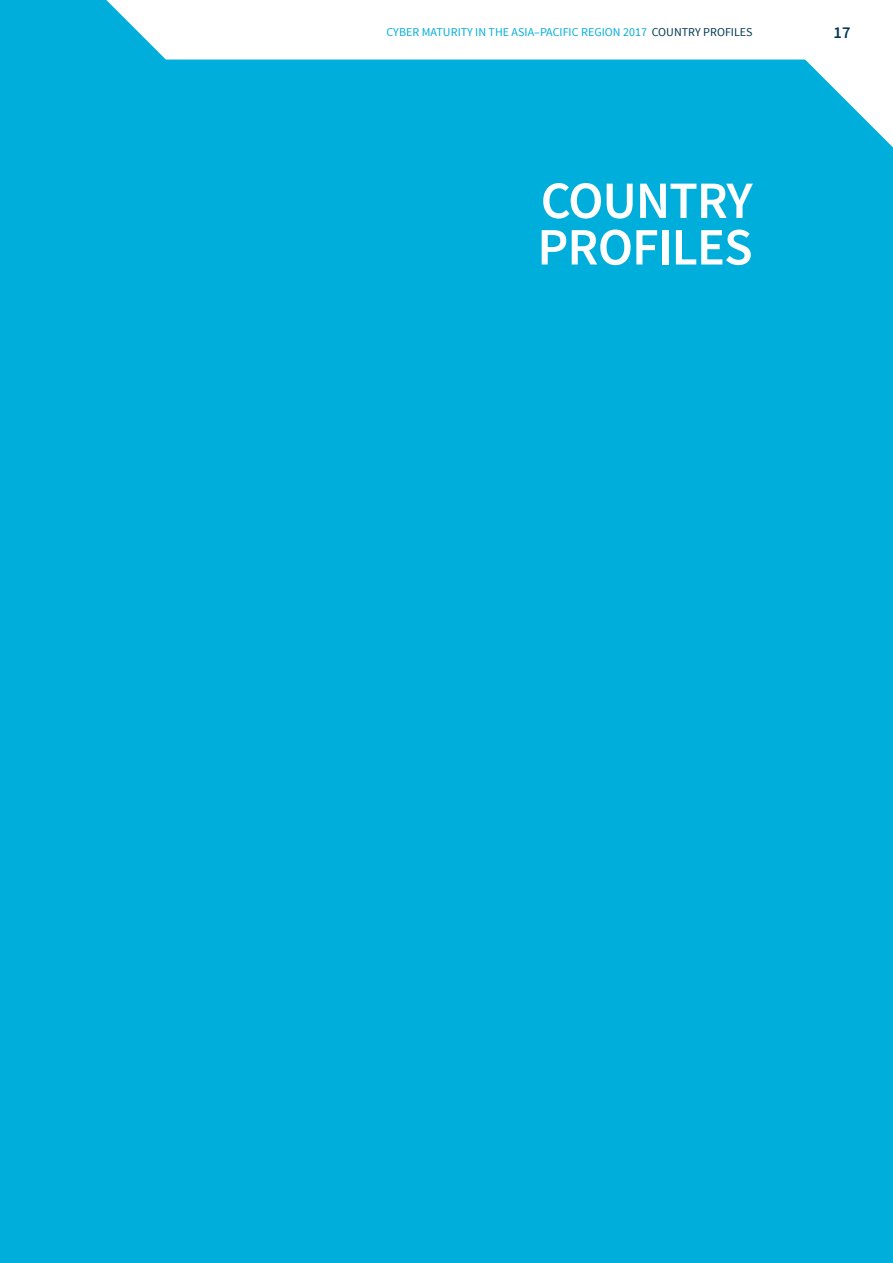
<style>
.page{position:relative;width:893px;height:1263px;background:#00aedc}
.page>*{position:absolute;margin:0;border:0;box-sizing:border-box;transform-origin:0 0}
.t1{font:600 52.5px/46.5px "Source Sans Pro";letter-spacing:-.02em;color:#fff}
.t2{font:600 16.5px "Source Sans Pro";color:#00384f}
.t3{font:12px "Source Sans Pro";color:#00aedc}
.t4{font:12px "Source Sans Pro";color:#00384f}
.s1{color:#00384f}
</style>
<div class="page">
<div style="left:106px;top:0;width:640px;height:60px;background:#fff"></div>
<svg style="left:746px;top:0;width:147px;height:147px"></svg>
<p class="t3" style="left:386px;top:25px;width:279px">CYBER MATURITY IN THE ASIA–PACIFIC REGION 2017 <span class="s1">COUNTRY</span></p>
<p class="t4" style="left:703px;top:25px;width:7px">PROFI</p>
<p class="t4" style="left:734px;top:25px;width:13px">LES</p>
<h2 class="t2" style="left:833px;top:22px;width:18px">17</h2>
<h1 class="t1" style="left:537px;top:179px;width:217px">COUNTRY<br>PROFILES</h1>
</div>
